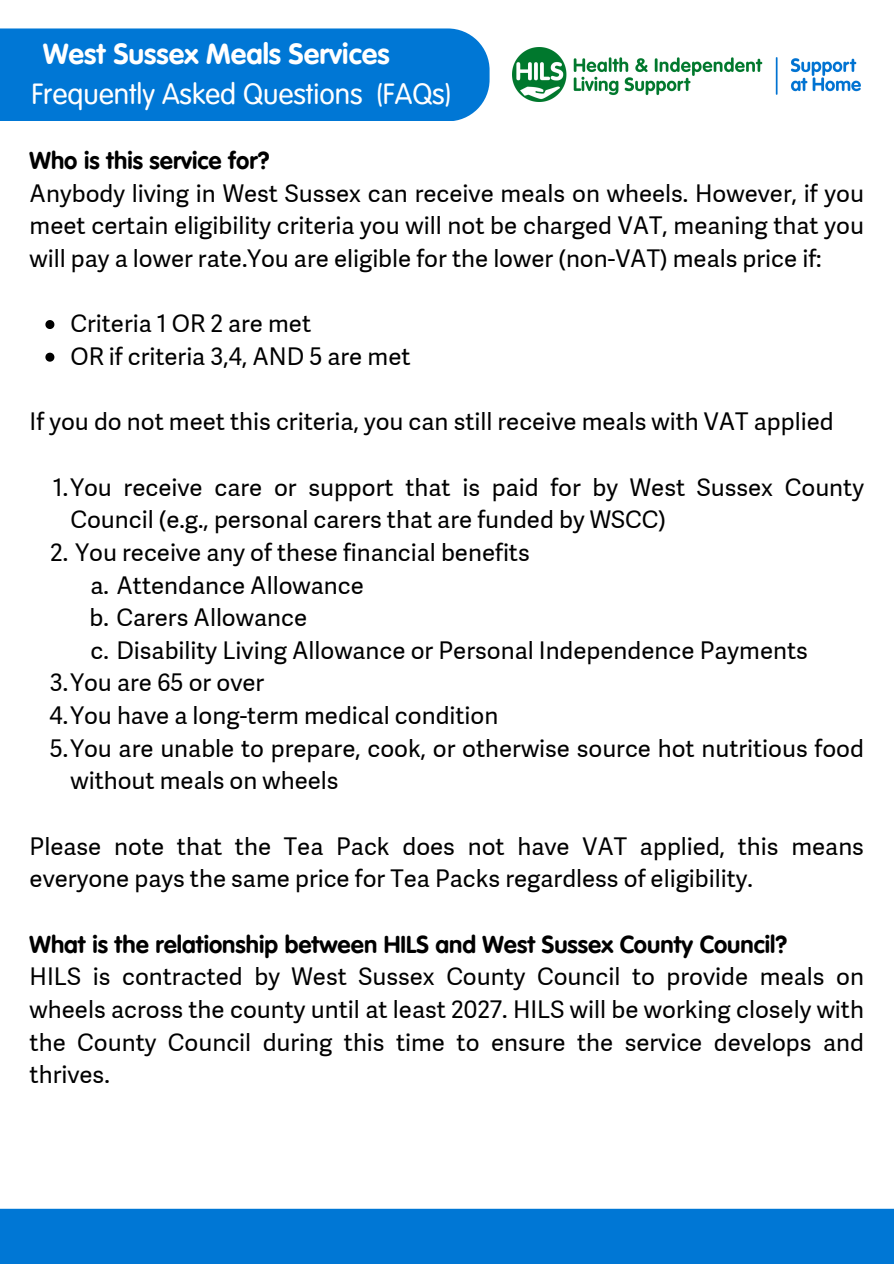
<style>
.page{position:relative;width:894px;height:1264px;background:#fff}
.page>*{position:absolute;margin:0;border:0;box-sizing:border-box;transform-origin:0 0}
.t1{font:28.5px/39.3px "VAG Rounded Next";color:#fff}
.t2{font:24px/32.7px "Adelle Sans";color:#000}
.t3{font:700 24px "VAG Rounded Next";color:#000}
.s1{font-weight:700}
</style>
<div class="page">
<svg style="left:45px;top:320px;width:9px;height:9px"></svg>
<svg style="left:45px;top:353px;width:9px;height:9px"></svg>
<div style="left:0;top:28px;width:489px;height:93px;background:#0077d5"></div>
<img style="left:512px;top:48px;width:348px;height:54px">
<div style="left:0;top:1208px;width:893px;height:55px;background:#0077d5"></div>
<p class="t1" style="left:31px;top:34px;width:359px;text-indent:12px"><span class="s1">West Sussex Meals Services<br></span>Frequently Asked Questions</p>
<p class="t1" style="left:377px;top:74px;width:75px">(FAQs)</p>
<h1 class="t3" style="left:30px;top:144px;width:241px">Who is this service for?</h1>
<p class="t2" style="left:30px;top:176px;width:835px;text-align:justify">Anybody living in West Sussex can receive meals on wheels. However, if you meet certain eligibility criteria you will not be charged VAT, meaning that you will pay a lower rate.You are eligible for the lower (non-VAT) meals price if:</p>
<p class="t2" style="left:70px;top:307px;width:242px">Criteria 1 OR 2 are met</p>
<p class="t2" style="left:70px;top:339px;width:341px">OR if criteria 3,4, AND 5 are met</p>
<p class="t2" style="left:30px;top:405px;width:805px">If you do not meet this criteria, you can still receive meals with VAT applied</p>
<p class="t2" style="left:70px;top:470px;width:794px;text-indent:-18px">1.You receive care or support that is paid for by West Sussex County<br>Council (e.g., personal carers that are funded by WSCC)</p>
<p class="t2" style="left:50px;top:535px;width:481px">2. You receive any of these financial benefits</p>
<p class="t2" style="left:90px;top:568px;width:275px">a. Attendance Allowance</p>
<p class="t2" style="left:89px;top:600px;width:219px">b. Carers Allowance</p>
<p class="t2" style="left:91px;top:633px;width:718px">c. Disability Living Allowance or Personal Independence Payments</p>
<p class="t2" style="left:50px;top:666px;width:216px">3.You are 65 or over</p>
<p class="t2" style="left:49px;top:698px;width:450px">4.You have a long-term medical condition</p>
<p class="t2" style="left:70px;top:731px;width:794px;text-indent:-21px">5.You are unable to prepare, cook, or otherwise source hot nutritious food without meals on wheels</p>
<p class="t2" style="left:30px;top:829px;width:835px">Please note that the Tea Pack does not have VAT applied, this means everyone pays the same price for Tea Packs regardless of eligibility.</p>
<p class="t3" style="left:30px;top:927px;width:758px">What is the relationship between HILS and West Sussex County Council?</p>
<p class="t2" style="left:30px;top:959px;width:835px;text-align:justify">HILS is contracted by West Sussex County Council to provide meals on wheels across the county until at least 2027. HILS will be working closely with the County Council during this time to ensure the service develops and thrives.</p>
</div>
